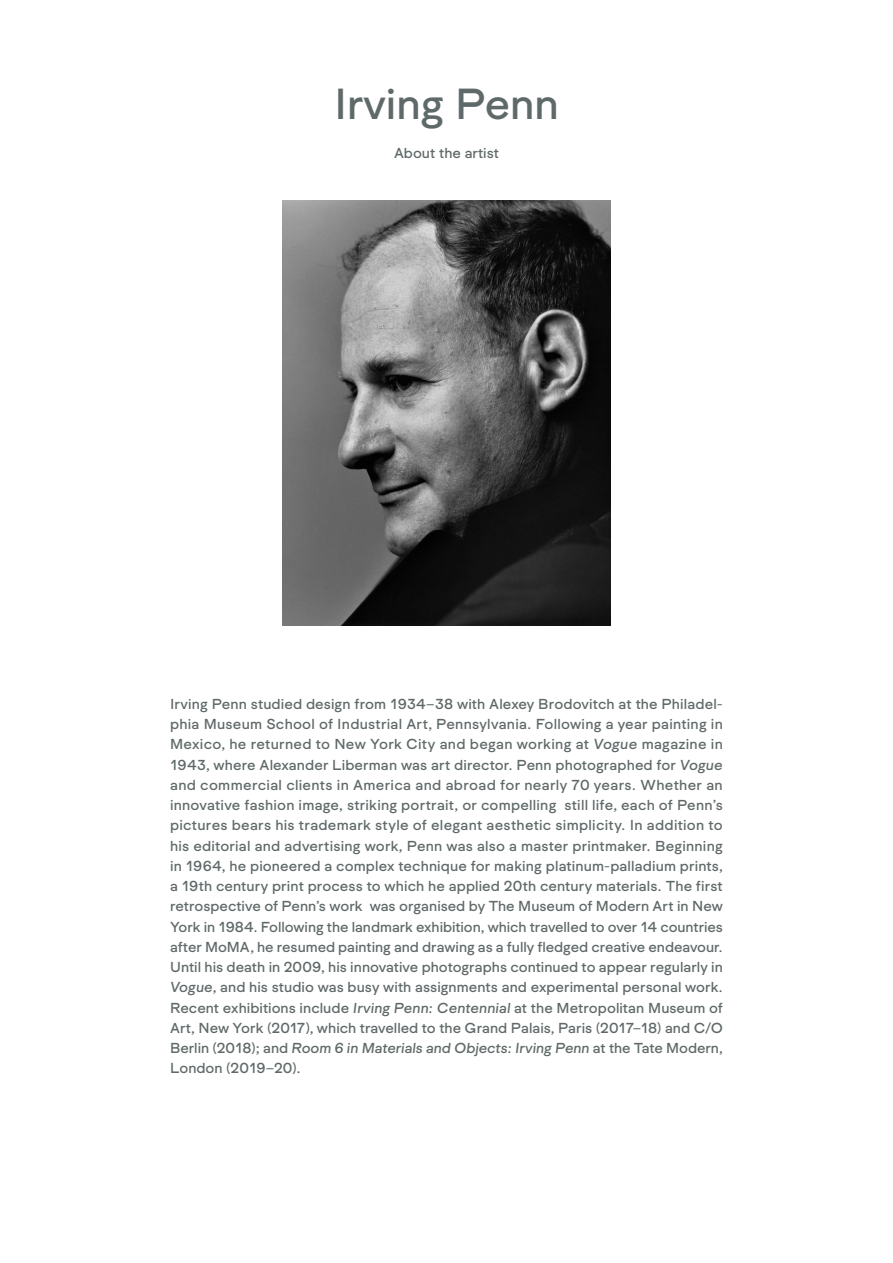
<style>
.page{position:relative;width:893px;height:1263px;background:#fff}
.page>*{position:absolute;margin:0;border:0;box-sizing:border-box;transform-origin:0 0}
.t1{font:45px "Formale Grotesque N3";color:#606969}
.t2{font:15px/20.2px "Formale Grotesque N3";color:#606969;text-align:justify}
.t3{font:15px "Formale Grotesque N3 It";letter-spacing:-.005em;color:#606969}
.s1{font-family:"Formale Grotesque N3 It"}
.s2{font-family:"Formale Grotesque N3"}
</style>
<div class="page">
<img style="left:283px;top:200px;width:327px;height:425px">
<h1 class="t1" style="left:334px;top:79px;width:226px">Irving Penn</h1>
<p class="t2" style="left:394px;top:143px;width:106px">About the artist</p>
<p class="t2" style="left:170px;top:694px;width:554px">Irving Penn studied design from 1934–38 with Alexey Brodovitch at the Philadel&shy;phia Museum School of Industrial Art, Pennsylvania. Following a year painting in Mexico, he returned to New York City and began working at <span class="s1">Vogue</span> magazine in 1943, where Alexander Liberman was art director. Penn photographed for <span class="s1">Vogue </span>and commercial clients in America and abroad for nearly 70 years. Whether an innovative fashion image, striking portrait, or compelling still life, each of Penn’s pictures bears his trademark style of elegant aesthetic simplicity. In addition to his editorial and advertising work, Penn was also a master printmaker. Beginning in 1964, he pioneered a complex technique for making platinum-palladium prints, a 19th century print process to which he applied 20th century materials. The first retrospective of Penn’s work was organised by The Museum of Modern Art in New York in 1984. Following the landmark exhibition, which travelled to over 14 countries after MoMA, he resumed painting and drawing as a fully fledged creative endeavour.<br>Until his death in 2009, his innovative photographs continued to appear regularly in <span class="s1">Vogue</span>, and his studio was busy with assignments and experimental personal work.<br>Recent exhibitions include <span class="s1">Irving Penn: Centennial</span> at the Metropolitan Museum of Art, New York (2017), which travelled to the Grand Palais, Paris (2017–18) and C/O</p>
<p class="t3" style="left:170px;top:1039px;width:554px"><span class="s2">Berlin (2018); and</span> Room 6 in Materials and Objects: Irving Penn <span class="s2">at the Tate Modern,</span></p>
<p class="t2" style="left:170px;top:1058px;width:132px">London (2019–20).</p>
</div>
